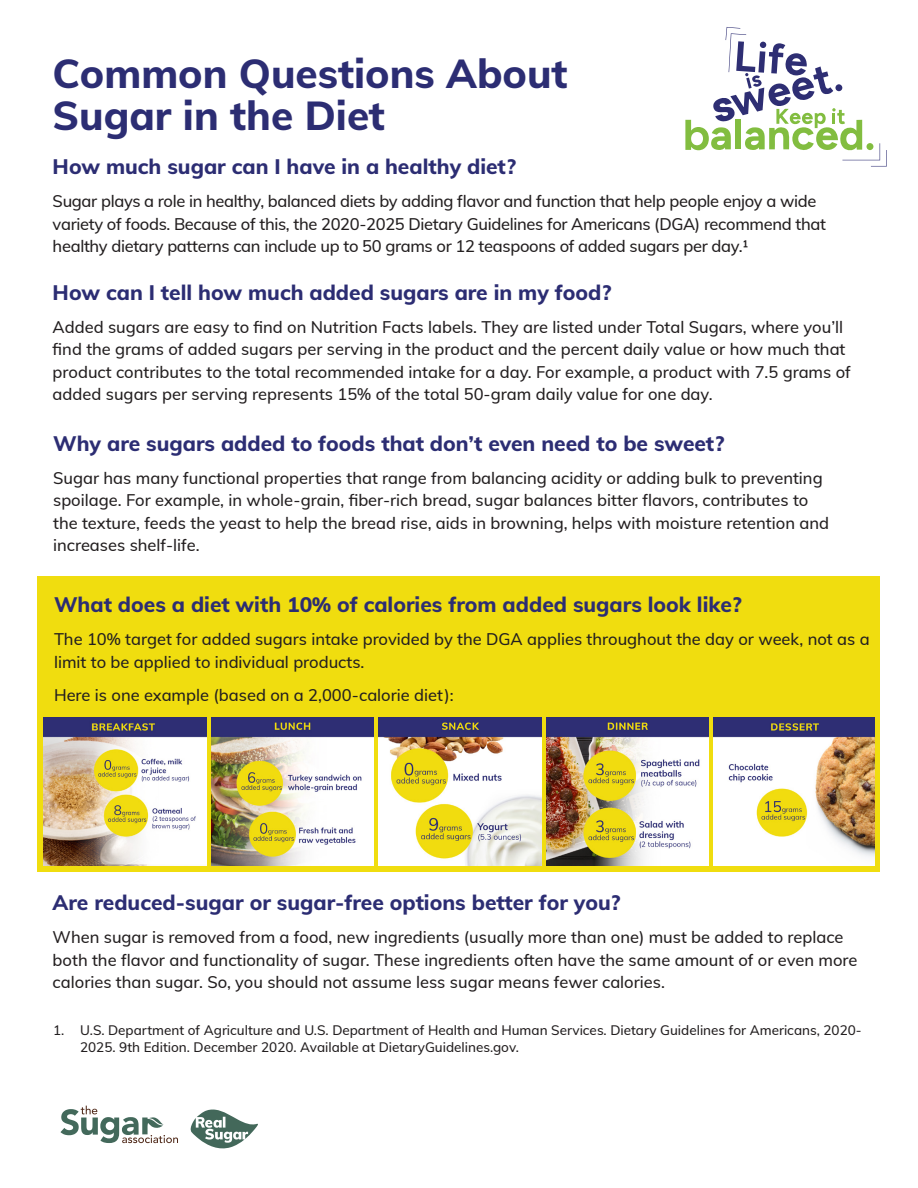
<style>
.page{position:relative;width:918px;height:1188px;background:#fff}
.page>*{position:absolute;margin:0;border:0;box-sizing:border-box;transform-origin:0 0}
.t1{font:40.5px/42px "Muli";color:#2c2d73}
.t2{font:21px "Muli";color:#2c2d73}
.t3{font:500 16.5px/22.5px "Muli";color:#231f20}
.t4{font:500 16.5px/22.5px "Muli";letter-spacing:-.02em;color:#231f20}
.t5{font:500 13.5px/16.5px "Muli";color:#231f20}
</style>
<div class="page">
<div style="left:38px;top:576px;width:842px;height:296px;background:#f0dd0f"></div>
<img style="left:44px;top:717px;width:162px;height:148px">
<img style="left:211px;top:717px;width:163px;height:148px">
<img style="left:379px;top:717px;width:162px;height:148px">
<img style="left:546px;top:717px;width:163px;height:148px">
<img style="left:714px;top:717px;width:160px;height:148px">
<svg style="left:685px;top:27px;width:202px;height:139px"></svg>
<svg style="left:191px;top:1110px;width:67px;height:38px"></svg>
<svg style="left:60px;top:1106px;width:118px;height:37px"></svg>
<p class="t1" style="left:53px;top:50px;width:516px">Common Questions About<br>Sugar in the Diet</p>
<p class="t2" style="left:53px;top:151px;width:465px">How much sugar can I have in a healthy diet?</p>
<p class="t4" style="left:53px;top:189px;width:775px">Sugar plays a role in healthy, balanced diets by adding flavor and function that help people enjoy a wide variety of foods. Because of this, the 2020-2025 Dietary Guidelines for Americans (DGA) recommend that healthy dietary patterns can include up to 50 grams or 12 teaspoons of added sugars per day.1</p>
<p class="t2" style="left:53px;top:277px;width:560px">How can I tell how much added sugars are in my food?</p>
<p class="t3" style="left:53px;top:315px;width:800px">Added sugars are easy to find on Nutrition Facts labels. They are listed under Total Sugars, where you’ll find the grams of added sugars per serving in the product and the percent daily value or how much that product contributes to the total recommended intake for a day. For example, a product with 7.5 grams of added sugars per serving represents 15% of the total 50-gram daily value for one day.</p>
<p class="t2" style="left:53px;top:428px;width:673px">Why are sugars added to foods that don’t even need to be sweet?</p>
<p class="t3" style="left:53px;top:466px;width:777px">Sugar has many functional properties that range from balancing acidity or adding bulk to preventing spoilage. For example, in whole-grain, fiber-rich bread, sugar balances bitter flavors, contributes to the texture, feeds the yeast to help the bread rise, aids in browning, helps with moisture retention and increases shelf-life.</p>
<p class="t2" style="left:54px;top:589px;width:689px">What does a diet with 10% of calories from added sugars look like?</p>
<p class="t3" style="left:54px;top:627px;width:817px">The 10% target for added sugars intake provided by the DGA applies throughout the day or week, not as a limit to be applied to individual products.</p>
<p class="t3" style="left:54px;top:683px;width:401px">Here is one example (based on a 2,000-calorie diet):</p>
<p class="t2" style="left:53px;top:887px;width:569px">Are reduced-sugar or sugar-free options better for you?</p>
<p class="t3" style="left:53px;top:925px;width:806px">When sugar is removed from a food, new ingredients (usually more than one) must be added to replace both the flavor and functionality of sugar. These ingredients often have the same amount of or even more calories than sugar. So, you should not assume less sugar means fewer calories.</p>
<p class="t5" style="left:80px;top:1021px;width:783px;text-indent:-27px">1. U.S. Department of Agriculture and U.S. Department of Health and Human Services. Dietary Guidelines for Americans, 2020-<br>2025. 9th Edition. December 2020. Available at DietaryGuidelines.gov.</p>
</div>
